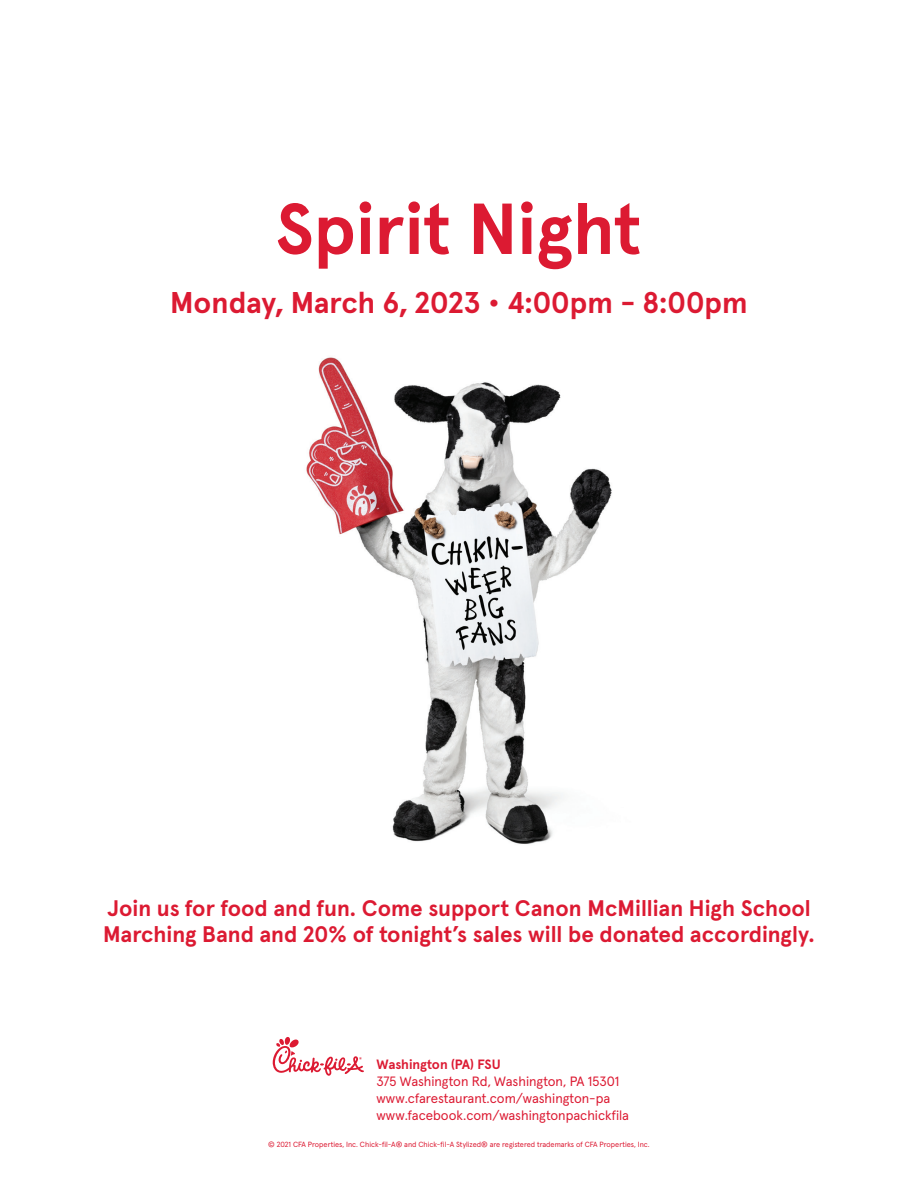
<style>
.page{position:relative;width:918px;height:1188px;background:#fff}
.page>*{position:absolute;margin:0;border:0;box-sizing:border-box;transform-origin:0 0}
.t1{font:700 72px "Apercu";color:#dc1a32}
.t2{font:700 30px "Apercu";color:#dc1a32}
.t3{font:700 22.5px/25.5px "Apercu";color:#dc1a32}
.t4{font:13.5px/17.2px "Apercu";color:#dc1a32}
.t5{font:700 13.5px "Apercu";letter-spacing:-.005em;color:#dc1a32}
.t6{font:7.5px "Apercu";color:#dc1a32}
</style>
<div class="page">
<svg style="left:273px;top:1037px;width:91px;height:39px"></svg>
<img style="left:306px;top:357px;width:306px;height:487px">
<h1 class="t1" style="left:275px;top:173px;width:367px">Spirit Night</h1>
<h2 class="t2" style="left:170px;top:279px;width:579px">Monday, March 6, 2023 • 4:00pm - 8:00pm</h2>
<p class="t3" style="left:103px;top:894px;width:713px">Join us for food and fun. Come support Canon McMillian High School<br>Marching Band and 20% of tonight’s sales will be donated accordingly.</p>
<p class="t5" style="left:376px;top:1053px;width:126px">Washington (PA) FSU</p>
<p class="t4" style="left:376px;top:1071px;width:254px">375 Washington Rd, Washington, PA 15301 www.cfarestaurant.com/washington-pa www.facebook.com/washingtonpachickfila</p>
<p class="t6" style="left:268px;top:1138px;width:383px">© 2021 CFA Properties, Inc. Chick-fil-A® and Chick-fil-A Stylized® are registered trademarks of CFA Properties, Inc.</p>
</div>
